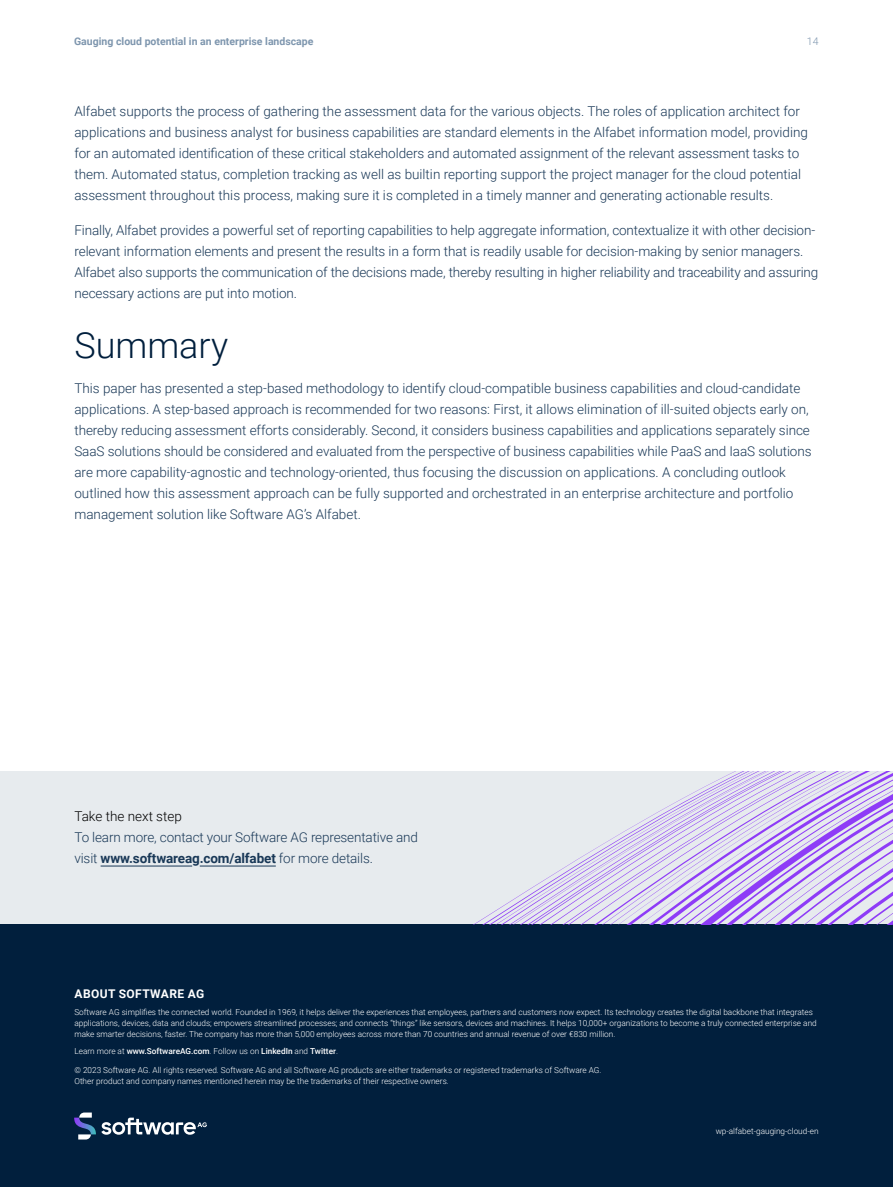
<style>
.page{position:relative;width:893px;height:1187px;background:#fff}
.page>*{position:absolute;margin:0;border:0;box-sizing:border-box;transform-origin:0 0}
.t1{font:300 36px "Roboto";color:#011f3d}
.t2{font:300 13.5px/21px "Roboto";color:#193857}
.t3{font:300 13.5px "Roboto";color:#000}
.t4{font:700 12px "Roboto";letter-spacing:.035em;color:#fff}
.t5{font:700 10.5px "Roboto";color:#7e96ae}
.t6{font:300 10.5px "Roboto";color:#7e96ae}
.t7{font:300 8.25px/11.2px "Roboto";color:#fff}
.t8{font:500 8.25px "Roboto";color:#fff}
.s1{font-weight:700}
.s2{font-weight:300}
</style>
<div class="page">
<div style="left:0;top:924px;width:893px;height:262px;background:#011f3d"></div>
<svg style="left:74px;top:1112px;width:133px;height:27px"></svg>
<div style="left:0;top:771px;width:893px;height:153px;background:#e7ebee"></div>
<hr style="left:101px;top:865px;width:91px;height:1px;background:#193857">
<hr style="left:200px;top:865px;width:76px;height:1px;background:#193857">
<svg style="left:474px;top:771px;width:419px;height:153px"></svg>
<p class="t5" style="left:74px;top:34px;width:241px">Gauging cloud potential in an enterprise landscape</p>
<p class="t6" style="left:807px;top:34px;width:13px">14</p>
<p class="t2" style="left:74px;top:100px;width:735px">Alfabet supports the process of gathering the assessment data for the various objects. The roles of application architect for applications and business analyst for business capabilities are standard elements in the Alfabet information model, providing for an automated identification of these critical stakeholders and automated assignment of the relevant assessment tasks to them. Automated status, completion tracking as well as builtin reporting support the project manager for the cloud potential assessment throughout this process, making sure it is completed in a timely manner and generating actionable results.</p>
<p class="t2" style="left:74px;top:219px;width:745px">Finally, Alfabet provides a powerful set of reporting capabilities to help aggregate information, contextualize it with other decision&shy;relevant information elements and present the results in a form that is readily usable for decision-making by senior managers.<br>Alfabet also supports the communication of the decisions made, thereby resulting in higher reliability and traceability and assuring necessary actions are put into motion.</p>
<h1 class="t1" style="left:74px;top:320px;width:155px">Summary</h1>
<p class="t2" style="left:74px;top:377px;width:739px">This paper has presented a step-based methodology to identify cloud-compatible business capabilities and cloud-candidate applications. A step-based approach is recommended for two reasons: First, it allows elimination of ill-suited objects early on, thereby reducing assessment efforts considerably. Second, it considers business capabilities and applications separately since SaaS solutions should be considered and evaluated from the perspective of business capabilities while PaaS and IaaS solutions are more capability-agnostic and technology-oriented, thus focusing the discussion on applications. A concluding outlook outlined how this assessment approach can be fully supported and orchestrated in an enterprise architecture and portfolio management solution like Software AG’s Alfabet.</p>
<p class="t3" style="left:74px;top:807px;width:109px">Take the next step</p>
<p class="t2" style="left:74px;top:826px;width:345px">To learn more, contact your Software AG representative and visit <span class="s1">www.softwareag.com/alfabet</span> for more details.</p>
<p class="t4" style="left:75px;top:985px;width:131px">ABOUT SOFTWARE AG</p>
<p class="t7" style="left:74px;top:1005px;width:744px">Software AG simplifies the connected world. Founded in 1969, it helps deliver the experiences that employees, partners and customers now expect. Its technology creates the digital backbone that integrates applications, devices, data and clouds; empowers streamlined processes; and connects “things” like sensors, devices and machines. It helps 10,000+ organizations to become a truly connected enterprise and make smarter decisions, faster. The company has more than 5,000 employees across more than 70 countries and annual revenue of over €830 million.</p>
<p class="t8" style="left:74px;top:1045px;width:265px"><span class="s2">Learn more at</span> www.SoftwareAG.com<span class="s2">. Follow us on</span> LinkedIn <span class="s2">and</span> Twitter<span class="s2">.</span></p>
<p class="t7" style="left:74px;top:1064px;width:529px">© 2023 Software AG. All rights reserved. Software AG and all Software AG products are either trademarks or registered trademarks of Software AG.<br>Other product and company names mentioned herein may be the trademarks of their respective owners.</p>
<p class="t7" style="left:716px;top:1125px;width:104px">wp-alfabet-gauging-cloud-en</p>
</div>
